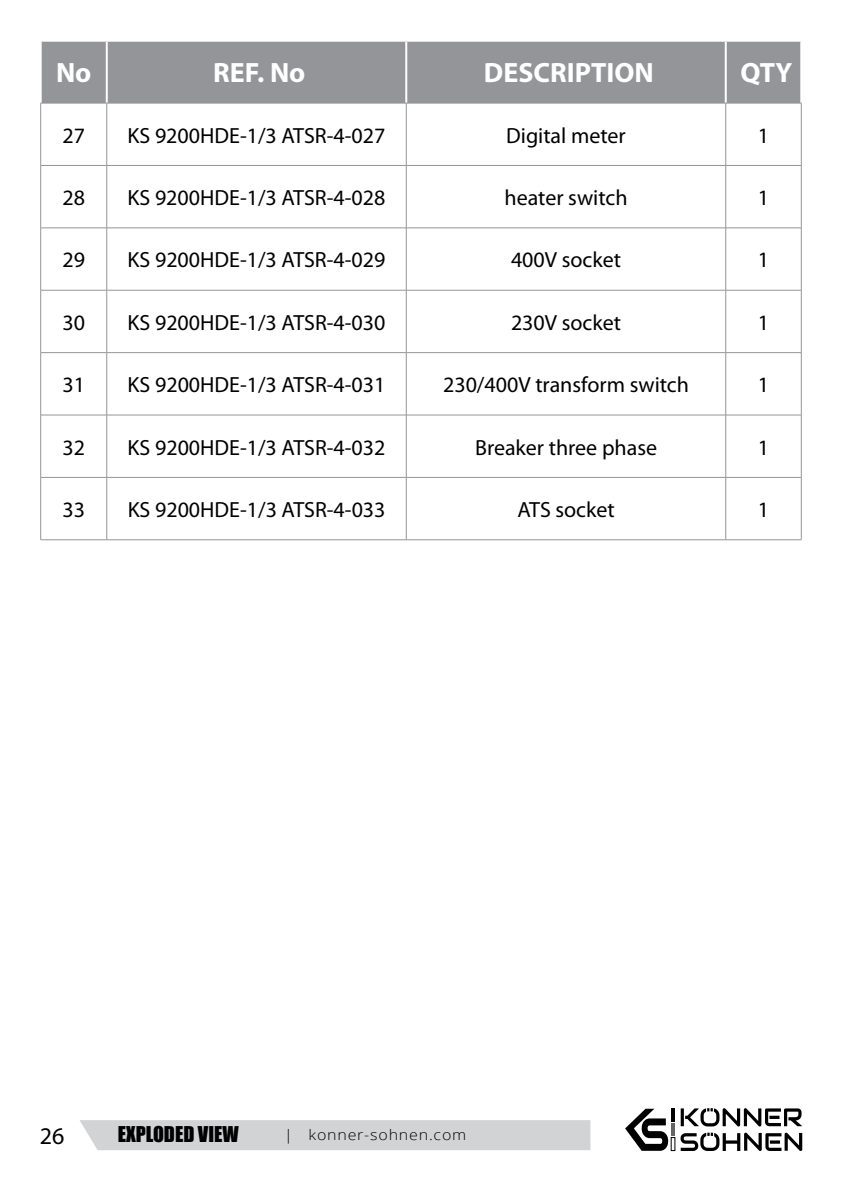
<style>
.page{position:relative;width:842px;height:1191px;background:#fff}
.page>*{position:absolute;margin:0;border:0;box-sizing:border-box;transform-origin:0 0}
.t1{font:700 28px "Myriad Pro";color:#fff}
.t2{font:24px "Myriad Pro";color:#000}
.t3{font:22px "Myriad Pro";color:#000}
.t4{font:20px "Impact";color:#000}
.t5{font:300 14.4px "Open Sans";letter-spacing:.05em;color:#000;scale:1.11 1}
</style>
<div class="page">
<div style="left:80px;top:1120px;width:510px;height:30px;background:#d1d3d4"></div>
<svg style="left:625px;top:1108px;width:43px;height:42px"></svg>
<svg style="left:681px;top:1108px;width:121px;height:18px"></svg>
<svg style="left:680px;top:1132px;width:122px;height:19px"></svg>
<hr style="left:671px;top:1108px;width:4px;height:13px;background:#000">
<hr style="left:671px;top:1123px;width:4px;height:12px;background:#636466">
<svg style="left:671px;top:1137px;width:4px;height:13px"></svg>
<div style="left:42px;top:42px;width:758px;height:61px;background:#939598"></div>
<hr style="left:106px;top:42px;width:2px;height:61px;background:#fff">
<hr style="left:405px;top:42px;width:2px;height:61px;background:#fff">
<hr style="left:725px;top:42px;width:2px;height:61px;background:#fff">
<hr style="left:41px;top:103px;width:66px;height:1px;background:#939598">
<hr style="left:40px;top:103px;width:1px;height:62px;background:#939598">
<hr style="left:107px;top:103px;width:299px;height:1px;background:#939598">
<hr style="left:106px;top:103px;width:1px;height:62px;background:#939598">
<hr style="left:406px;top:103px;width:320px;height:1px;background:#939598">
<hr style="left:406px;top:103px;width:1px;height:62px;background:#939598">
<hr style="left:726px;top:103px;width:75px;height:1px;background:#939598">
<hr style="left:725px;top:103px;width:1px;height:62px;background:#939598">
<hr style="left:801px;top:103px;width:1px;height:62px;background:#939598">
<hr style="left:41px;top:165px;width:66px;height:1px;background:#939598">
<hr style="left:40px;top:166px;width:1px;height:62px;background:#939598">
<hr style="left:107px;top:165px;width:299px;height:1px;background:#939598">
<hr style="left:106px;top:166px;width:1px;height:62px;background:#939598">
<hr style="left:406px;top:165px;width:320px;height:1px;background:#939598">
<hr style="left:406px;top:166px;width:1px;height:62px;background:#939598">
<hr style="left:726px;top:165px;width:75px;height:1px;background:#939598">
<hr style="left:725px;top:166px;width:1px;height:62px;background:#939598">
<hr style="left:801px;top:166px;width:1px;height:62px;background:#939598">
<hr style="left:41px;top:227px;width:66px;height:1px;background:#939598">
<hr style="left:40px;top:228px;width:1px;height:62px;background:#939598">
<hr style="left:107px;top:227px;width:299px;height:1px;background:#939598">
<hr style="left:106px;top:228px;width:1px;height:62px;background:#939598">
<hr style="left:406px;top:227px;width:320px;height:1px;background:#939598">
<hr style="left:406px;top:228px;width:1px;height:62px;background:#939598">
<hr style="left:726px;top:227px;width:75px;height:1px;background:#939598">
<hr style="left:725px;top:228px;width:1px;height:62px;background:#939598">
<hr style="left:801px;top:228px;width:1px;height:62px;background:#939598">
<hr style="left:41px;top:290px;width:66px;height:1px;background:#939598">
<hr style="left:40px;top:290px;width:1px;height:62px;background:#939598">
<hr style="left:107px;top:290px;width:299px;height:1px;background:#939598">
<hr style="left:106px;top:290px;width:1px;height:62px;background:#939598">
<hr style="left:406px;top:290px;width:320px;height:1px;background:#939598">
<hr style="left:406px;top:290px;width:1px;height:62px;background:#939598">
<hr style="left:726px;top:290px;width:75px;height:1px;background:#939598">
<hr style="left:725px;top:290px;width:1px;height:62px;background:#939598">
<hr style="left:801px;top:290px;width:1px;height:62px;background:#939598">
<hr style="left:41px;top:352px;width:66px;height:1px;background:#939598">
<hr style="left:40px;top:353px;width:1px;height:62px;background:#939598">
<hr style="left:107px;top:352px;width:299px;height:1px;background:#939598">
<hr style="left:106px;top:353px;width:1px;height:62px;background:#939598">
<hr style="left:406px;top:352px;width:320px;height:1px;background:#939598">
<hr style="left:406px;top:353px;width:1px;height:62px;background:#939598">
<hr style="left:726px;top:352px;width:75px;height:1px;background:#939598">
<hr style="left:725px;top:353px;width:1px;height:62px;background:#939598">
<hr style="left:801px;top:353px;width:1px;height:62px;background:#939598">
<hr style="left:41px;top:415px;width:66px;height:1px;background:#939598">
<hr style="left:40px;top:415px;width:1px;height:62px;background:#939598">
<hr style="left:107px;top:415px;width:299px;height:1px;background:#939598">
<hr style="left:106px;top:415px;width:1px;height:62px;background:#939598">
<hr style="left:406px;top:415px;width:320px;height:1px;background:#939598">
<hr style="left:406px;top:415px;width:1px;height:62px;background:#939598">
<hr style="left:726px;top:415px;width:75px;height:1px;background:#939598">
<hr style="left:725px;top:415px;width:1px;height:62px;background:#939598">
<hr style="left:801px;top:415px;width:1px;height:62px;background:#939598">
<hr style="left:41px;top:477px;width:66px;height:1px;background:#939598">
<hr style="left:40px;top:477px;width:1px;height:62px;background:#939598">
<hr style="left:41px;top:539px;width:66px;height:1px;background:#939598">
<hr style="left:107px;top:477px;width:299px;height:1px;background:#939598">
<hr style="left:106px;top:477px;width:1px;height:62px;background:#939598">
<hr style="left:107px;top:539px;width:299px;height:1px;background:#939598">
<hr style="left:406px;top:477px;width:320px;height:1px;background:#939598">
<hr style="left:406px;top:477px;width:1px;height:62px;background:#939598">
<hr style="left:406px;top:539px;width:320px;height:1px;background:#939598">
<hr style="left:726px;top:477px;width:75px;height:1px;background:#939598">
<hr style="left:725px;top:477px;width:1px;height:62px;background:#939598">
<hr style="left:801px;top:477px;width:1px;height:62px;background:#939598">
<hr style="left:726px;top:539px;width:75px;height:1px;background:#939598">
<p class="t1" style="left:56px;top:55px;width:37px">No</p>
<p class="t1" style="left:213px;top:55px;width:94px">REF. No</p>
<p class="t1" style="left:484px;top:55px;width:171px">DESCRIPTION</p>
<p class="t1" style="left:740px;top:55px;width:53px">QTY</p>
<p class="t3" style="left:62px;top:122px;width:24px">27</p>
<p class="t3" style="left:128px;top:122px;width:259px">KS 9200HDE-1/3 ATSR-4-027</p>
<p class="t3" style="left:506px;top:122px;width:121px">Digital meter</p>
<p class="t3" style="left:758px;top:122px;width:13px">1</p>
<p class="t3" style="left:62px;top:184px;width:24px">28</p>
<p class="t3" style="left:128px;top:184px;width:259px">KS 9200HDE-1/3 ATSR-4-028</p>
<p class="t3" style="left:504px;top:184px;width:125px">heater switch</p>
<p class="t3" style="left:758px;top:184px;width:13px">1</p>
<p class="t3" style="left:62px;top:246px;width:24px">29</p>
<p class="t3" style="left:128px;top:246px;width:259px">KS 9200HDE-1/3 ATSR-4-029</p>
<p class="t3" style="left:511px;top:246px;width:112px">400V socket</p>
<p class="t3" style="left:758px;top:246px;width:13px">1</p>
<p class="t3" style="left:62px;top:309px;width:24px">30</p>
<p class="t3" style="left:128px;top:309px;width:259px">KS 9200HDE-1/3 ATSR-4-030</p>
<p class="t3" style="left:511px;top:309px;width:112px">230V socket</p>
<p class="t3" style="left:758px;top:309px;width:13px">1</p>
<p class="t3" style="left:63px;top:371px;width:24px">31</p>
<p class="t3" style="left:128px;top:371px;width:259px">KS 9200HDE-1/3 ATSR-4-031</p>
<p class="t3" style="left:443px;top:371px;width:247px">230/400V transform switch</p>
<p class="t3" style="left:758px;top:371px;width:13px">1</p>
<p class="t3" style="left:63px;top:433px;width:24px">32</p>
<p class="t3" style="left:128px;top:433px;width:259px">KS 9200HDE-1/3 ATSR-4-032</p>
<p class="t3" style="left:475px;top:433px;width:183px">Breaker three phase</p>
<p class="t3" style="left:758px;top:433px;width:13px">1</p>
<p class="t3" style="left:63px;top:496px;width:24px">33</p>
<p class="t3" style="left:128px;top:496px;width:259px">KS 9200HDE-1/3 ATSR-4-033</p>
<p class="t3" style="left:517px;top:496px;width:99px">ATS socket</p>
<p class="t3" style="left:758px;top:496px;width:13px">1</p>
<p class="t2" style="left:40px;top:1121px;width:26px">26</p>
<p class="t4" style="left:118px;top:1119px;width:123px">EXPLODED VIEW</p>
<p class="t5" style="left:284px;top:1124px;width:166px">| konner-sohnen.com</p>
</div>
